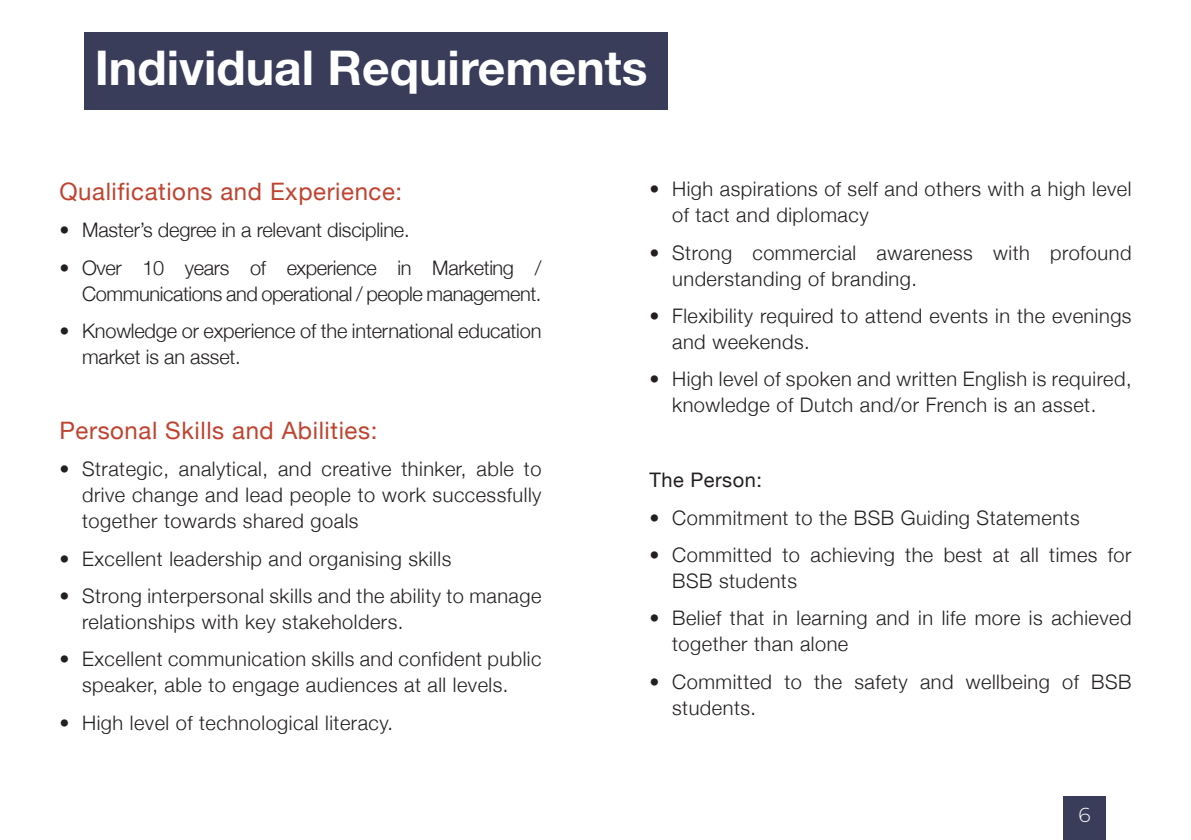
<style>
.page{position:relative;width:1191px;height:840px;background:#fff}
.page>*{position:absolute;margin:0;border:0;box-sizing:border-box;transform-origin:0 0}
.Title_Page{font:700 48px "Helvetica Neue LT Std";color:#fff}
.BSB_Style_1{font:24px "Helvetica Neue";letter-spacing:.025em;color:#bf432f}
.t1{font:300 20.2px "Montserrat";color:#fff}
.t2{font:300 20px/26px "Helvetica Neue";letter-spacing:.025em;color:#231f20}
.t3{font:300 20px/26px "Helvetica Neue";letter-spacing:-.01em;color:#231f20}
.t4{font:300 20px/26px "Helvetica Neue";letter-spacing:-.02em;color:#231f20;text-align:right}
.BSB_Style_1-2{font:20px "Helvetica Neue";letter-spacing:.025em;color:#231f20}
</style>
<div class="page">
<div style="left:1063px;top:795px;width:42px;height:44px;background:#393d59"></div>
<div style="left:84px;top:33px;width:583px;height:77px;background:#393d59"></div>
<p class="Title_Page" style="left:95px;top:38px;width:554px">Individual Requirements</p>
<p class="BSB_Style_1" style="left:59px;top:174px;width:344px">Qualifications and Experience:</p>
<p class="t3" style="left:59px;top:215px;width:352px">• Master’s degree in a relevant discipline.</p>
<p class="t4" style="left:59px;top:253px;width:483px">• Over 10 years of experience in Marketing /<br>Communications and operational / people management.</p>
<p class="t3" style="left:82px;top:316px;width:461px;text-indent:-23px">• Knowledge or experience of the international education market is an asset.</p>
<p class="BSB_Style_1" style="left:59px;top:412px;width:319px">Personal Skills and Abilities:</p>
<p class="t2" style="left:82px;top:454px;width:461px;text-align:justify;text-indent:-23px">• Strategic, analytical, and creative thinker, able to drive change and lead people to work successfully together towards shared goals</p>
<p class="t2" style="left:59px;top:543px;width:393px">• Excellent leadership and organising skills</p>
<p class="t2" style="left:82px;top:581px;width:461px;text-indent:-23px">• Strong interpersonal skills and the ability to manage relationships with key stakeholders.</p>
<p class="t2" style="left:59px;top:644px;width:483px;text-align:center">• Excellent communication skills and confident public speaker, able to engage audiences at all levels.</p>
<p class="t2" style="left:59px;top:707px;width:335px">• High level of technological literacy.</p>
<p class="t2" style="left:672px;top:174px;width:461px;text-indent:-23px">• High aspirations of self and others with a high level of tact and diplomacy</p>
<p class="t2" style="left:672px;top:238px;width:461px;text-indent:-23px">• Strong commercial awareness with profound understanding of branding.</p>
<p class="t2" style="left:672px;top:301px;width:461px;text-indent:-23px">• Flexibility required to attend events in the evenings and weekends.</p>
<p class="t2" style="left:672px;top:364px;width:461px;text-indent:-23px">• High level of spoken and written English is required, knowledge of Dutch and/or French is an asset.</p>
<p class="BSB_Style_1-2" style="left:649px;top:465px;width:114px">The Person:</p>
<p class="t2" style="left:649px;top:502px;width:431px">• Commitment to the BSB Guiding Statements</p>
<p class="t2" style="left:672px;top:540px;width:461px;text-indent:-23px">• Committed to achieving the best at all times for<br>BSB students</p>
<p class="t2" style="left:672px;top:603px;width:461px;text-indent:-23px">• Belief that in learning and in life more is achieved together than alone</p>
<p class="t2" style="left:672px;top:666px;width:461px;text-indent:-23px">• Committed to the safety and wellbeing of BSB students.</p>
<p class="t1" style="left:1078px;top:800px;width:14px">6</p>
</div>
